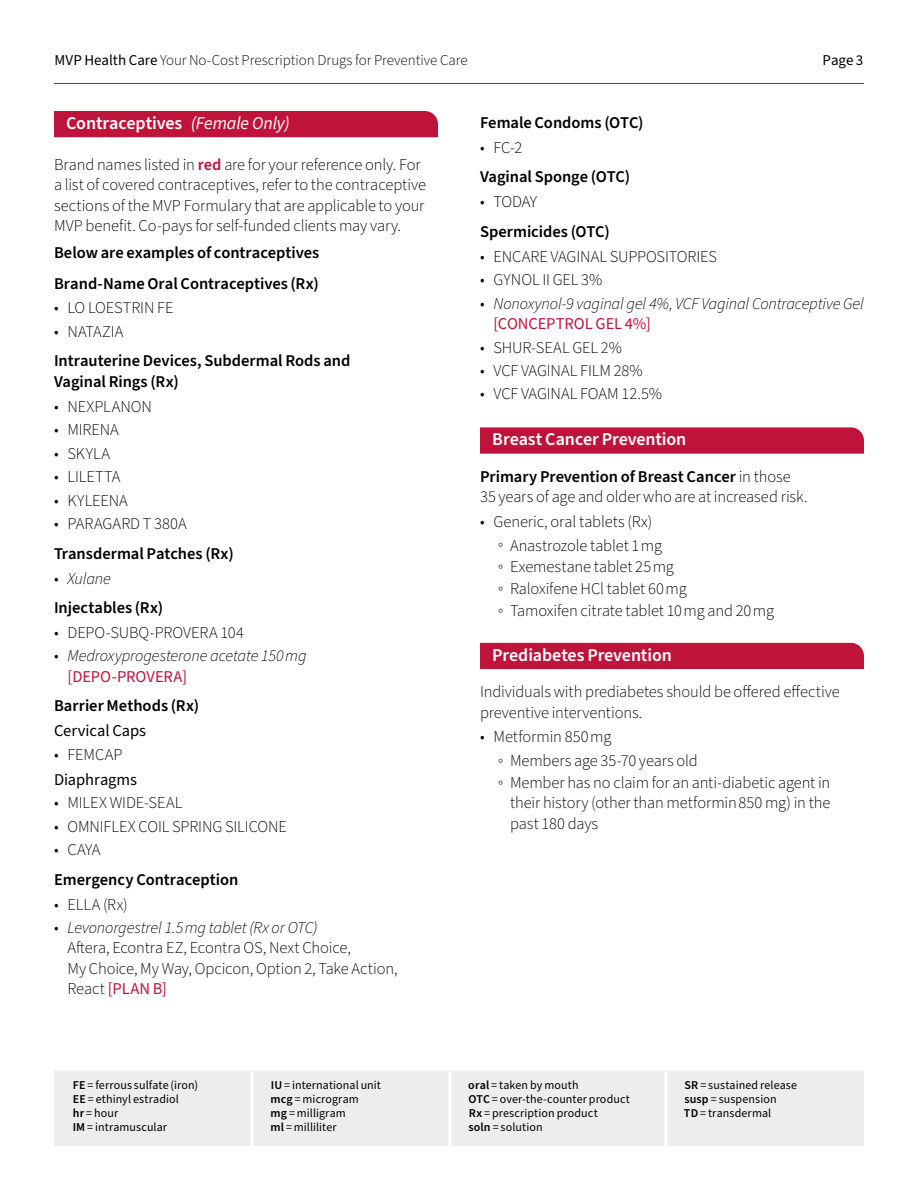
<style>
.page{position:relative;width:918px;height:1188px;background:#fff}
.page>*{position:absolute;margin:0;border:0;box-sizing:border-box;transform-origin:0 0}
.Header_Text{font:600 18px "Source Sans Pro";letter-spacing:-.005em;color:#fff}
.Paragraph_Style_2{font:300 16.5px/20.4px "Source Sans Pro";letter-spacing:-.005em;color:#000}
.Paragraph_Style_1{font:300 16.5px/20.4px "Source Sans Pro";letter-spacing:-.005em;color:#000}
.Paragraph_Style_1-2{font:600 16.5px/20.4px "Source Sans Pro";color:#000}
.Subbullet_Copy{font:300 16.5px/20.4px "Source Sans Pro";letter-spacing:-.005em;color:#000;text-align:justify}
.Paragraph_Style_2-2{font:italic 300 16.5px/20.4px "Source Sans Pro";letter-spacing:-.01em;color:#000}
.Paragraph_Style_2-3{font:16.5px "Source Sans Pro";letter-spacing:-.005em;color:#000}
.t1{font:300 15px "Source Sans Pro";color:#000}
.t2{font:15px "Source Sans Pro";color:#000}
.t3{font:12px/14.1px "Source Sans Pro";letter-spacing:.01em;color:#000}
.s1{font-weight:400}
.s2{font-weight:400;font-style:italic}
.s3{font-weight:600;color:#be143c}
.s4{font-style:normal}
.s5{font-weight:400;font-style:normal;color:#be143c}
.s6{font-style:italic}
.s7{font-weight:400;color:#be143c}
.s8{font-weight:600}
</style>
<div class="page">
<div style="left:54px;top:1072px;width:810px;height:74px;background:#ededee"></div>
<hr style="left:250px;top:1071px;width:4px;height:75px;background:#fff">
<hr style="left:448px;top:1071px;width:4px;height:75px;background:#fff">
<hr style="left:664px;top:1071px;width:4px;height:75px;background:#fff">
<hr style="left:54px;top:1071px;width:198px;height:1px;background:#ededee">
<hr style="left:252px;top:1071px;width:198px;height:1px;background:#ededee">
<hr style="left:450px;top:1071px;width:216px;height:1px;background:#ededee">
<hr style="left:666px;top:1071px;width:198px;height:1px;background:#ededee">
<hr style="left:54px;top:83px;width:810px;height:1px;background:#be143c">
<div style="left:54px;top:111px;width:384px;height:26px;background:#be143c"></div>
<svg style="left:480px;top:427px;width:384px;height:27px;background:#bf1b41"></svg>
<div style="left:480px;top:643px;width:384px;height:26px;background:#be143c"></div>
<p class="t1" style="left:54px;top:50px;width:415px"><span class="s1">MVP Health Care</span> Your No-Cost Prescription Drugs for Preventive Care</p>
<p class="t2" style="left:823px;top:50px;width:42px">Page 3</p>
<p class="Header_Text" style="left:66px;top:111px;width:225px">Contraceptives <span class="s2">(Female Only)</span></p>
<p class="Paragraph_Style_1" style="left:54px;top:155px;width:374px">Brand names listed in <span class="s3">red</span> are for your reference only. For a list of covered contraceptives, refer to the contraceptive sections of the MVP Formulary that are applicable to your MVP benefit. Co-pays for self-funded clients may vary.</p>
<p class="Paragraph_Style_1-2" style="left:54px;top:242px;width:267px">Below are examples of contraceptives</p>
<h3 class="Paragraph_Style_1-2" style="left:54px;top:273px;width:267px">Brand-Name Oral Contraceptives (Rx)</h3>
<p class="Paragraph_Style_2" style="left:54px;top:298px;width:121px">• LO LOESTRIN FE</p>
<p class="Paragraph_Style_2" style="left:54px;top:322px;width:71px">• NATAZIA</p>
<h3 class="Paragraph_Style_1-2" style="left:54px;top:351px;width:298px">Intrauterine Devices, Subdermal Rods and<br>Vaginal Rings (Rx)</h3>
<p class="Paragraph_Style_2" style="left:54px;top:397px;width:99px">• NEXPLANON</p>
<p class="Paragraph_Style_2" style="left:54px;top:420px;width:66px">• MIRENA</p>
<p class="Paragraph_Style_2" style="left:54px;top:444px;width:58px">• SKYLA</p>
<p class="Paragraph_Style_2" style="left:54px;top:467px;width:68px">• LILETTA</p>
<p class="Paragraph_Style_2" style="left:54px;top:491px;width:75px">• KYLEENA</p>
<p class="Paragraph_Style_2" style="left:54px;top:514px;width:134px">• PARAGARD T 380A</p>
<h3 class="Paragraph_Style_1-2" style="left:54px;top:543px;width:181px">Transdermal Patches (Rx)</h3>
<p class="Paragraph_Style_2-2" style="left:54px;top:568px;width:58px"><span class="s4">•</span> Xulane</p>
<p class="Paragraph_Style_1-2" style="left:54px;top:598px;width:111px">Injectables (Rx)</p>
<p class="Paragraph_Style_2" style="left:54px;top:623px;width:191px">• DEPO-SUBQ-PROVERA 104</p>
<p class="Paragraph_Style_2-2" style="left:68px;top:646px;width:241px;text-indent:-14px"><span class="s4">•</span> Medroxyprogesterone acetate 150 mg <span class="s5">[DEPO-PROVERA]</span></p>
<h3 class="Paragraph_Style_1-2" style="left:54px;top:696px;width:147px">Barrier Methods (Rx)</h3>
<p class="Paragraph_Style_2-3" style="left:54px;top:720px;width:94px">Cervical Caps</p>
<p class="Paragraph_Style_2" style="left:54px;top:745px;width:70px">• FEMCAP</p>
<p class="Paragraph_Style_2-3" style="left:54px;top:768px;width:85px">Diaphragms</p>
<p class="Paragraph_Style_2" style="left:54px;top:793px;width:130px">• MILEX WIDE-SEAL</p>
<p class="Paragraph_Style_2" style="left:54px;top:816px;width:235px">• OMNIFLEX COIL SPRING SILICONE</p>
<p class="Paragraph_Style_2" style="left:54px;top:840px;width:48px">• CAYA</p>
<h3 class="Paragraph_Style_1-2" style="left:54px;top:869px;width:186px">Emergency Contraception</h3>
<p class="Paragraph_Style_2" style="left:54px;top:894px;width:75px">• ELLA (Rx)</p>
<p class="Paragraph_Style_2" style="left:68px;top:918px;width:332px;text-indent:-14px">• <span class="s6">Levonorgestrel 1.5 mg tablet (Rx or OTC)<br></span>Aftera, Econtra EZ, Econtra OS, Next Choice,<br>My Choice, My Way, Opcicon, Option 2, Take Action, React <span class="s7">[PLAN B]</span></p>
<h3 class="Paragraph_Style_1-2" style="left:480px;top:113px;width:165px">Female Condoms (OTC)</h3>
<p class="Paragraph_Style_2" style="left:480px;top:138px;width:44px">• FC-2</p>
<h3 class="Paragraph_Style_1-2" style="left:480px;top:167px;width:152px">Vaginal Sponge (OTC)</h3>
<p class="Paragraph_Style_2" style="left:480px;top:192px;width:59px">• TODAY</p>
<h3 class="Paragraph_Style_1-2" style="left:480px;top:222px;width:131px">Spermicides (OTC)</h3>
<p class="Paragraph_Style_2" style="left:480px;top:247px;width:239px">• ENCARE VAGINAL SUPPOSITORIES</p>
<p class="Paragraph_Style_2" style="left:480px;top:270px;width:124px">• GYNOL II GEL 3 %</p>
<p class="Paragraph_Style_2-2" style="left:494px;top:293px;width:372px;text-indent:-14px"><span class="s4">•</span> Nonoxynol-9 vaginal gel 4%, VCF Vaginal Contraceptive Gel <span class="s5">[CONCEPTROL GEL 4%]</span></p>
<p class="Paragraph_Style_2" style="left:480px;top:337px;width:144px">• SHUR-SEAL GEL 2 %</p>
<p class="Paragraph_Style_2" style="left:480px;top:361px;width:164px">• VCF VAGINAL FILM 28 %</p>
<p class="Paragraph_Style_2" style="left:480px;top:384px;width:184px">• VCF VAGINAL FOAM 12.5%</p>
<p class="Header_Text" style="left:492px;top:427px;width:196px">Breast Cancer Prevention</p>
<p class="Paragraph_Style_1" style="left:480px;top:466px;width:329px"><span class="s8">Primary Prevention of Breast Cancer</span> in those<br>35 years of age and older who are at increased risk.</p>
<p class="Paragraph_Style_2" style="left:480px;top:512px;width:174px">• Generic, oral tablets (Rx)</p>
<p class="Subbullet_Copy" style="left:498px;top:535px;width:166px">° Anastrozole tablet 1 mg</p>
<p class="Subbullet_Copy" style="left:498px;top:557px;width:177px">° Exemestane tablet 25 mg</p>
<p class="Subbullet_Copy" style="left:498px;top:579px;width:190px">° Raloxifene HCl tablet 60 mg</p>
<p class="Subbullet_Copy" style="left:498px;top:601px;width:278px">° Tamoxifen citrate tablet 10 mg and 20 mg</p>
<p class="Header_Text" style="left:492px;top:643px;width:181px">Prediabetes Prevention</p>
<p class="Paragraph_Style_1" style="left:480px;top:682px;width:361px">Individuals with prediabetes should be offered effective preventive interventions.</p>
<p class="Paragraph_Style_2" style="left:480px;top:727px;width:133px">• Metformin 850 mg</p>
<p class="Subbullet_Copy" style="left:498px;top:751px;width:201px">° Members age 35-70 years old</p>
<p class="Subbullet_Copy" style="left:510px;top:773px;width:322px;text-indent:-12px">° Member has no claim for an anti-diabetic agent in their history (other than metformin 850 mg) in the past 180 days</p>
<p class="t3" style="left:73px;top:1078px;width:127px"><span class="s8">FE</span> = ferrous sulfate (iron)<br><span class="s8">EE</span> = ethinyl estradiol<br><span class="s8">hr</span> = hour<br><span class="s8">IM</span> = intramuscular</p>
<p class="t3" style="left:271px;top:1078px;width:112px"><span class="s8">IU</span> = international unit <span class="s8">mcg</span> = microgram<br><span class="s8">mg</span> = milligram<br><span class="s8">ml</span> = milliliter</p>
<p class="t3" style="left:468px;top:1078px;width:163px"><span class="s8">oral</span> = taken by mouth<br><span class="s8">OTC</span> = over-the-counter product<br><span class="s8">Rx</span> = prescription product<br><span class="s8">soln</span> = solution</p>
<p class="t3" style="left:684px;top:1078px;width:115px"><span class="s8">SR</span> = sustained release <span class="s8">susp</span> = suspension<br><span class="s8">TD</span> = transdermal</p>
</div>
